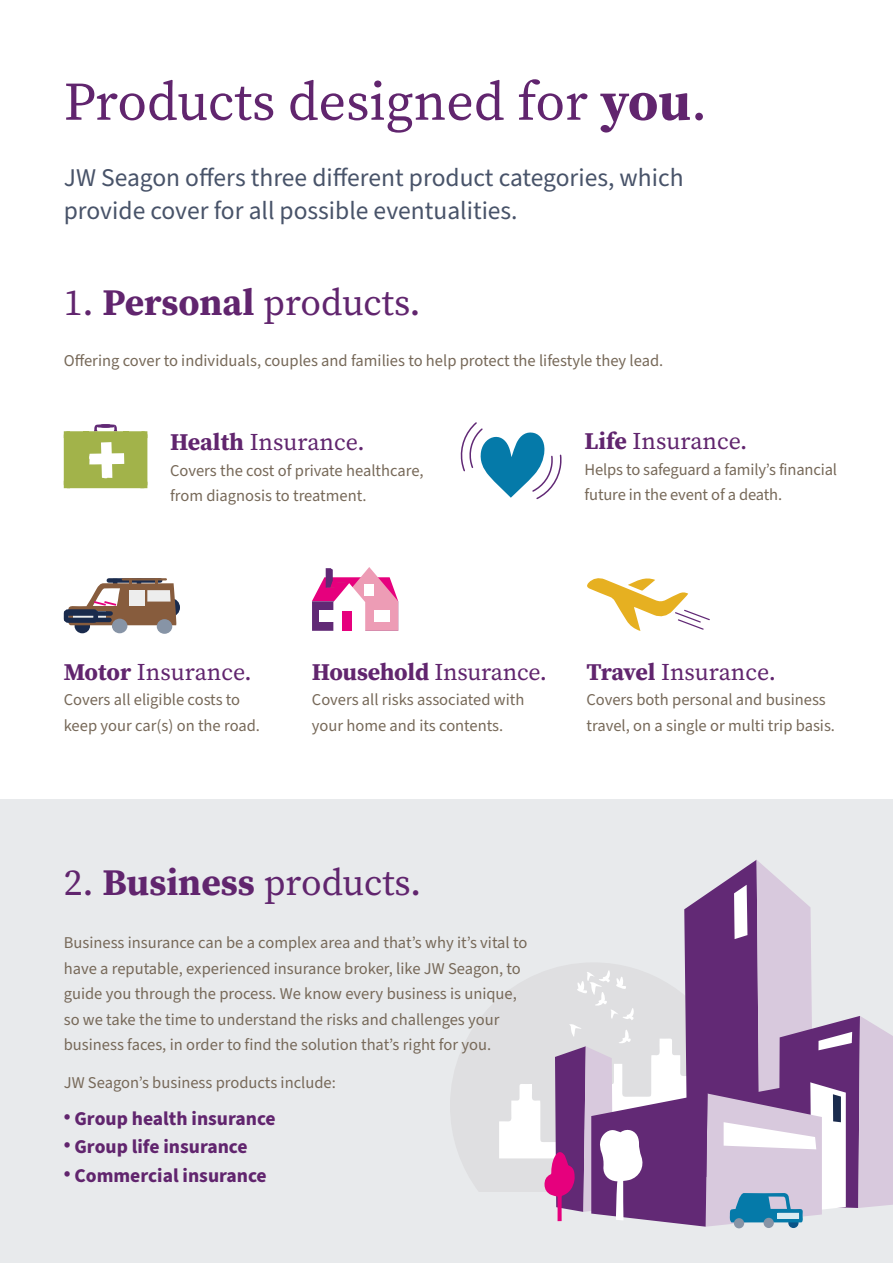
<style>
.page{position:relative;width:893px;height:1263px;background:#fff}
.page>*{position:absolute;margin:0;border:0;box-sizing:border-box;transform-origin:0 0}
.t1{font:54px "Source Serif Pro";color:#61256e}
.t2{font:37.5px "Source Serif Pro";color:#61256e}
.t3{font:25.5px/33px "Source Sans Pro";color:#485369}
.t4{font:24px "Source Serif Pro";color:#61256e}
.t5{font:700 19.5px "Source Sans Pro";color:#61256e}
.t6{font:16.5px/25.5px "Source Sans Pro";color:#776959}
.s1{font-weight:700}
</style>
<div class="page">
<div style="left:0;top:799px;width:893px;height:464px;background:#e8eaec"></div>
<svg style="left:450px;top:999px;width:49px;height:193px;fill:#dfdfe1"></svg>
<svg style="left:499px;top:860px;width:394px;height:367px"></svg>
<div style="left:734px;top:1218px;width:10px;height:10px;background:#8794a6;border-radius:50%"></div>
<div style="left:764px;top:1218px;width:10px;height:10px;background:#8794a6;border-radius:50%"></div>
<div style="left:778px;top:1213px;width:21px;height:6px;background:#d9ebf2"></div>
<svg style="left:587px;top:578px;width:123px;height:53px"></svg>
<svg style="left:94px;top:424px;width:23px;height:7px"></svg>
<div style="left:64px;top:431px;width:83px;height:57px;background:#a2b34a;border-radius:4px"></div>
<svg style="left:89px;top:442px;width:36px;height:36px"></svg>
<svg style="left:460px;top:422px;width:102px;height:78px"></svg>
<svg style="left:312px;top:567px;width:86px;height:64px"></svg>
<div style="left:374px;top:610px;width:16px;height:12px;background:#fff"></div>
<div style="left:342px;top:612px;width:9px;height:19px;background:#e6007d"></div>
<div style="left:364px;top:583px;width:10px;height:12px;background:#fff"></div>
<svg style="left:162px;top:598px;width:18px;height:19px"></svg>
<svg style="left:75px;top:619px;width:15px;height:14px"></svg>
<div style="left:157px;top:619px;width:15px;height:15px;background:#8794a6;border-radius:50%"></div>
<div style="left:112px;top:619px;width:15px;height:14px;background:#8794a6;border-radius:50%"></div>
<svg style="left:109px;top:578px;width:13px;height:1px"></svg>
<hr style="left:122px;top:578px;width:45px;height:2px;background:#875c3d">
<div style="left:64px;top:609px;width:34px;height:14px;border:5px solid #1a2b4d;border-radius:2px"></div>
<svg style="left:68px;top:579px;width:109px;height:46px"></svg>
<h1 class="t1" style="left:64px;top:66px;width:645px">Products designed for <span class="s1">you</span>.</h1>
<h3 class="t3" style="left:64px;top:162px;width:621px">JW Seagon offers three different product categories, which provide cover for all possible eventualities.</h3>
<h2 class="t2" style="left:64px;top:278px;width:358px">1. <span class="s1">Personal</span> products.</h2>
<p class="t6" style="left:64px;top:349px;width:601px">Offering cover to individuals, couples and families to help protect the lifestyle they lead.</p>
<h3 class="t4" style="left:170px;top:426px;width:196px"><span class="s1">Health</span> Insurance.</h3>
<p class="t6" style="left:170px;top:458px;width:255px">Covers the cost of private healthcare, from diagnosis to treatment.</p>
<h3 class="t4" style="left:585px;top:425px;width:164px"><span class="s1">Life</span> Insurance.</h3>
<p class="t6" style="left:585px;top:457px;width:254px">Helps to safeguard a family’s financial future in the event of a death.</p>
<h3 class="t4" style="left:64px;top:656px;width:189px"><span class="s1">Motor</span> Insurance.</h3>
<p class="t6" style="left:64px;top:688px;width:198px">Covers all eligible costs to keep your car(s) on the road.</p>
<h3 class="t4" style="left:312px;top:656px;width:237px"><span class="s1">Household</span> Insurance.</h3>
<p class="t6" style="left:312px;top:688px;width:214px">Covers all risks associated with your home and its contents.</p>
<h3 class="t4" style="left:586px;top:656px;width:191px"><span class="s1">Travel</span> Insurance.</h3>
<p class="t6" style="left:586px;top:688px;width:250px">Covers both personal and business travel, on a single or multi trip basis.</p>
<h2 class="t2" style="left:64px;top:857px;width:359px">2. <span class="s1">Business</span> products.</h2>
<p class="t6" style="left:64px;top:930px;width:465px">Business insurance can be a complex area and that’s why it’s vital to have a reputable, experienced insurance broker, like JW Seagon, to guide you through the process. We know every business is unique, so we take the time to understand the risks and challenges your business faces, in order to find the solution that’s right for you.</p>
<p class="t6" style="left:64px;top:1071px;width:274px">JW Seagon’s business products include:</p>
<p class="t5" style="left:64px;top:1105px;width:213px">• Group health insurance</p>
<p class="t5" style="left:64px;top:1134px;width:185px">• Group life insurance</p>
<p class="t5" style="left:64px;top:1162px;width:204px">• Commercial insurance</p>
</div>
